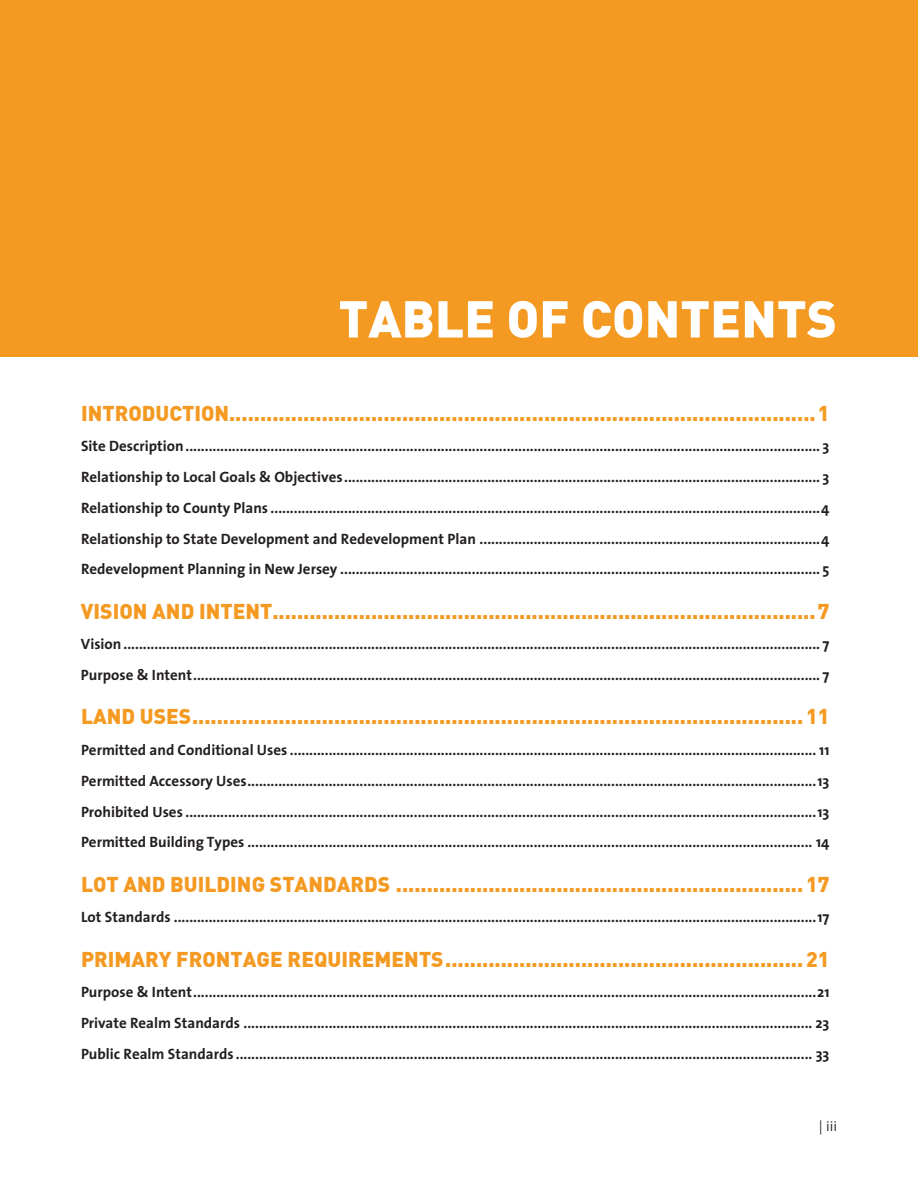
<style>
.page{position:relative;width:918px;height:1188px;background:#fff}
.page>*{position:absolute;margin:0;border:0;box-sizing:border-box;transform-origin:0 0}
.t1{font:900 51px "DIN";color:#fff}
.t2{font:900 21px "DIN";color:#f49a22}
.t3{font:700 15px/30.8px "The Sans";color:#231f20;text-align:justify}
.t4{font:300 14.25px "The Sans";color:#231f20}
</style>
<div class="page">
<div style="left:0;top:0;width:918px;height:357px;background:#f49a22"></div>
<h1 class="t1" style="left:338px;top:285px;width:500px">TABLE OF CONTENTS</h1>
<h2 class="t2" style="left:81px;top:399px;width:750px">INTRODUCTION...............................................................................................1</h2>
<p class="t3" style="left:81px;top:430px;width:750px">Site Description.................................................................................................................................................................... 3<br>Relationship to Local Goals &amp; Objectives........................................................................................................................... 3<br>Relationship to County Plans ..............................................................................................................................................4<br>Relationship to State Development and Redevelopment Plan ........................................................................................4<br>Redevelopment Planning in New Jersey ............................................................................................................................ 5</p>
<h2 class="t2" style="left:81px;top:597px;width:750px">VISION AND INTENT........................................................................................7</h2>
<p class="t3" style="left:81px;top:628px;width:750px">Vision.................................................................................................................................................................................... 7<br>Purpose &amp; Intent.................................................................................................................................................................. 7</p>
<h2 class="t2" style="left:81px;top:703px;width:750px">LAND USES...................................................................................................11</h2>
<p class="t3" style="left:81px;top:734px;width:750px">Permitted and Conditional Uses ........................................................................................................................................ 11<br>Permitted Accessory Uses...................................................................................................................................................13<br>Prohibited Uses ...................................................................................................................................................................13<br>Permitted Building Types .................................................................................................................................................. 14</p>
<h2 class="t2" style="left:81px;top:870px;width:750px">LOT AND BUILDING STANDARDS ..................................................................17</h2>
<p class="t3" style="left:81px;top:901px;width:750px">Lot Standards ......................................................................................................................................................................17</p>
<h2 class="t2" style="left:81px;top:945px;width:750px">PRIMARY FRONTAGE REQUIREMENTS..........................................................21</h2>
<p class="t3" style="left:81px;top:976px;width:750px">Purpose &amp; Intent.................................................................................................................................................................21<br>Private Realm Standards ................................................................................................................................................... 23<br>Public Realm Standards ..................................................................................................................................................... 33</p>
<p class="t4" style="left:819px;top:1115px;width:20px">| iii</p>
</div>
